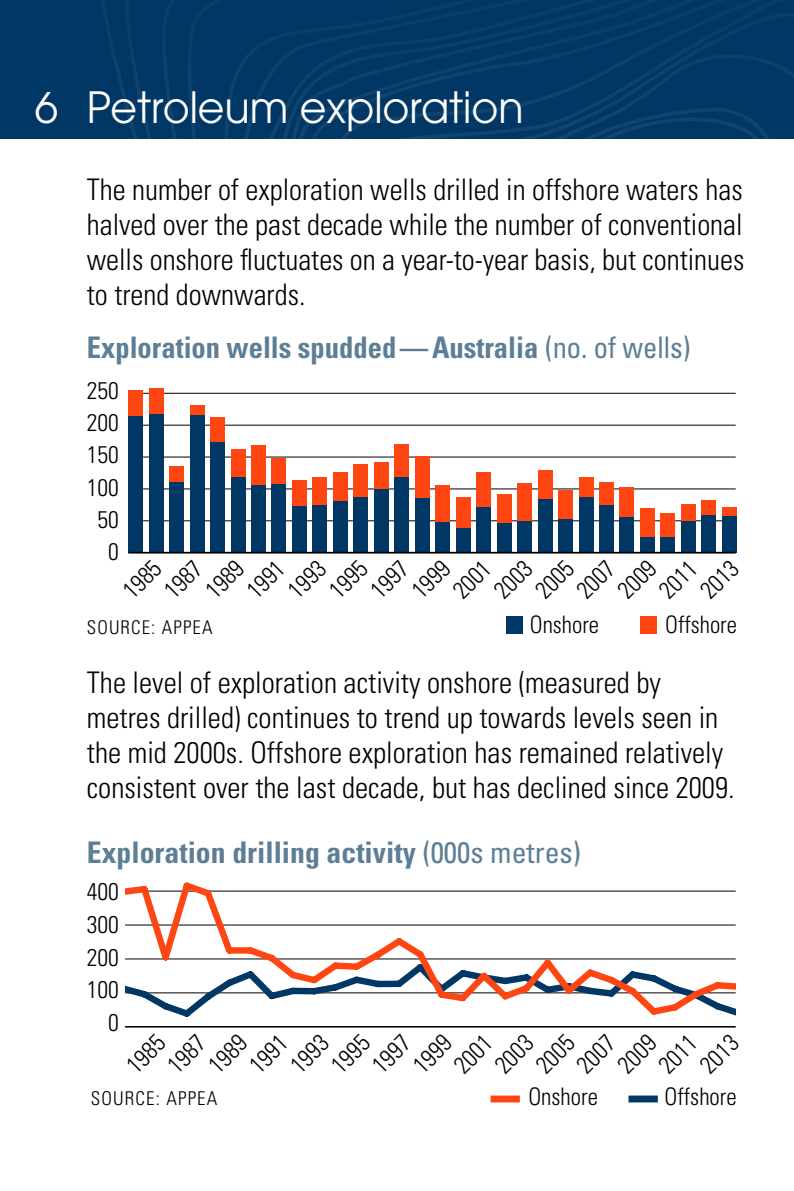
<style>
.page{position:relative;width:794px;height:1191px;background:#fff}
.page>*{position:absolute;margin:0;border:0;box-sizing:border-box;transform-origin:0 0}
.t1{font:42.7px "Avant Garde";color:#fff;scale:.96 1}
.t2{font:42px "Avant Garde";color:#fff}
.t3{font:300 condensed 29.75px/35px "Univers LT Std";color:#000;text-align:justify}
.t4{font:700 condensed 29.75px "Univers LT Std";color:#5d7e95;scale:.96 1}
.t5{font:700 condensed 29.75px "Univers LT Std";color:#5d7e95}
.t6{font:300 condensed 24.15px "Univers LT Std";color:#000}
.t7{font:300 condensed 24.15px "Univers LT Std";color:#000;scale:.96 1}
.t8{font:300 condensed 18.9px "Univers LT Std";letter-spacing:.06em;color:#000}
.s1{font-weight:400}
</style>
<div class="page">
<svg style="left:0;top:0;width:794px;height:139px;background:#023865"></svg>
<hr style="left:128px;top:520px;width:607px;height:1px;background:#000">
<hr style="left:128px;top:488px;width:607px;height:1px;background:#000">
<hr style="left:128px;top:456px;width:607px;height:1px;background:#000">
<hr style="left:128px;top:424px;width:607px;height:2px;background:#000">
<hr style="left:128px;top:393px;width:607px;height:1px;background:#000">
<div style="left:128px;top:390px;width:15px;height:26px;background:#ff4612"></div>
<div style="left:149px;top:388px;width:14px;height:27px;background:#ff4612"></div>
<div style="left:169px;top:466px;width:15px;height:17px;background:#ff4612"></div>
<div style="left:190px;top:405px;width:14px;height:10px;background:#ff4612"></div>
<div style="left:210px;top:417px;width:15px;height:25px;background:#ff4612"></div>
<div style="left:231px;top:450px;width:14px;height:28px;background:#ff4612"></div>
<div style="left:251px;top:445px;width:15px;height:40px;background:#ff4612"></div>
<div style="left:272px;top:459px;width:14px;height:25px;background:#ff4612"></div>
<div style="left:292px;top:480px;width:15px;height:26px;background:#ff4612"></div>
<div style="left:312px;top:477px;width:15px;height:28px;background:#ff4612"></div>
<div style="left:333px;top:472px;width:15px;height:29px;background:#ff4612"></div>
<div style="left:353px;top:464px;width:15px;height:33px;background:#ff4612"></div>
<div style="left:374px;top:462px;width:15px;height:27px;background:#ff4612"></div>
<div style="left:394px;top:445px;width:15px;height:33px;background:#ff4612"></div>
<div style="left:415px;top:457px;width:14px;height:42px;background:#ff4612"></div>
<div style="left:435px;top:485px;width:15px;height:37px;background:#ff4612"></div>
<div style="left:456px;top:497px;width:14px;height:32px;background:#ff4612"></div>
<div style="left:476px;top:472px;width:15px;height:36px;background:#ff4612"></div>
<div style="left:497px;top:494px;width:14px;height:30px;background:#ff4612"></div>
<div style="left:517px;top:483px;width:15px;height:38px;background:#ff4612"></div>
<div style="left:538px;top:470px;width:14px;height:29px;background:#ff4612"></div>
<div style="left:558px;top:490px;width:15px;height:30px;background:#ff4612"></div>
<div style="left:578px;top:477px;width:15px;height:20px;background:#ff4612"></div>
<div style="left:599px;top:482px;width:15px;height:24px;background:#ff4612"></div>
<div style="left:619px;top:487px;width:15px;height:30px;background:#ff4612"></div>
<div style="left:640px;top:508px;width:15px;height:30px;background:#ff4612"></div>
<div style="left:660px;top:513px;width:15px;height:25px;background:#ff4612"></div>
<div style="left:681px;top:504px;width:15px;height:18px;background:#ff4612"></div>
<div style="left:701px;top:500px;width:15px;height:15px;background:#ff4612"></div>
<div style="left:128px;top:416px;width:15px;height:137px;background:#003764"></div>
<div style="left:149px;top:415px;width:14px;height:138px;background:#003764"></div>
<div style="left:169px;top:483px;width:15px;height:70px;background:#003764"></div>
<div style="left:190px;top:415px;width:14px;height:138px;background:#003764"></div>
<div style="left:210px;top:442px;width:15px;height:111px;background:#003764"></div>
<div style="left:231px;top:478px;width:14px;height:75px;background:#003764"></div>
<div style="left:251px;top:485px;width:15px;height:68px;background:#003764"></div>
<div style="left:272px;top:484px;width:14px;height:69px;background:#003764"></div>
<div style="left:292px;top:506px;width:15px;height:47px;background:#003764"></div>
<div style="left:312px;top:505px;width:15px;height:48px;background:#003764"></div>
<div style="left:333px;top:501px;width:15px;height:52px;background:#003764"></div>
<div style="left:353px;top:497px;width:15px;height:56px;background:#003764"></div>
<div style="left:374px;top:489px;width:15px;height:64px;background:#003764"></div>
<div style="left:394px;top:478px;width:15px;height:75px;background:#003764"></div>
<div style="left:415px;top:499px;width:14px;height:54px;background:#003764"></div>
<div style="left:435px;top:522px;width:15px;height:31px;background:#003764"></div>
<div style="left:456px;top:529px;width:14px;height:24px;background:#003764"></div>
<div style="left:476px;top:508px;width:15px;height:45px;background:#003764"></div>
<div style="left:497px;top:524px;width:14px;height:29px;background:#003764"></div>
<div style="left:517px;top:521px;width:15px;height:32px;background:#003764"></div>
<div style="left:538px;top:499px;width:14px;height:54px;background:#003764"></div>
<div style="left:558px;top:520px;width:15px;height:33px;background:#003764"></div>
<div style="left:578px;top:497px;width:15px;height:56px;background:#003764"></div>
<div style="left:599px;top:506px;width:15px;height:47px;background:#003764"></div>
<div style="left:619px;top:517px;width:15px;height:36px;background:#003764"></div>
<div style="left:640px;top:538px;width:15px;height:15px;background:#003764"></div>
<div style="left:660px;top:538px;width:15px;height:15px;background:#003764"></div>
<div style="left:681px;top:522px;width:15px;height:31px;background:#003764"></div>
<div style="left:701px;top:515px;width:15px;height:38px;background:#003764"></div>
<div style="left:722px;top:507px;width:15px;height:10px;background:#ff4612"></div>
<div style="left:722px;top:516px;width:15px;height:37px;background:#003764"></div>
<div style="left:506px;top:617px;width:17px;height:17px;background:#003764"></div>
<div style="left:640px;top:617px;width:17px;height:17px;background:#ff4612"></div>
<hr style="left:128px;top:552px;width:607px;height:1px;background:#000">
<hr style="left:125px;top:1026px;width:610px;height:1px;background:#000">
<div style="left:490px;top:1095px;width:30px;height:7px;background:#ff4612"></div>
<div style="left:628px;top:1095px;width:30px;height:7px;background:#003764"></div>
<svg style="left:125px;top:882px;width:610px;height:135px"></svg>
<h2 class="t2" style="left:35px;top:82px;width:25px">6</h2>
<h1 class="t1" style="left:87px;top:82px;width:456px">Petroleum exploration</h1>
<p class="t3" style="left:87px;top:172px;width:659px">The number of exploration wells drilled in offshore waters has halved over the past decade while the number of conventional wells onshore fluctuates on a year-to-year basis, but continues to trend downwards.</p>
<p class="t4" style="left:87px;top:329px;width:630px">Exploration wells spudded—Australia <span class="s1">(no. of wells)</span></p>
<p class="t6" style="left:87px;top:376px;width:33px">250</p>
<p class="t6" style="left:87px;top:408px;width:33px">200</p>
<p class="t6" style="left:87px;top:440px;width:33px">150</p>
<p class="t6" style="left:87px;top:472px;width:33px">100</p>
<p class="t6" style="left:97px;top:505px;width:23px">50</p>
<p class="t6" style="left:108px;top:537px;width:12px">0</p>
<p class="t6" style="left:117px;top:584px;width:44px;rotate:-45deg">1985</p>
<p class="t6" style="left:158px;top:584px;width:44px;rotate:-45deg">1987</p>
<p class="t6" style="left:199px;top:584px;width:44px;rotate:-45deg">1989</p>
<p class="t6" style="left:240px;top:584px;width:44px;rotate:-45deg">1991</p>
<p class="t6" style="left:282px;top:584px;width:44px;rotate:-45deg">1993</p>
<p class="t6" style="left:323px;top:584px;width:44px;rotate:-45deg">1995</p>
<p class="t6" style="left:364px;top:584px;width:44px;rotate:-45deg">1997</p>
<p class="t6" style="left:405px;top:584px;width:44px;rotate:-45deg">1999</p>
<p class="t6" style="left:447px;top:584px;width:44px;rotate:-45deg">2001</p>
<p class="t6" style="left:488px;top:584px;width:44px;rotate:-45deg">2003</p>
<p class="t6" style="left:529px;top:584px;width:44px;rotate:-45deg">2005</p>
<p class="t6" style="left:570px;top:584px;width:44px;rotate:-45deg">2007</p>
<p class="t6" style="left:611px;top:584px;width:44px;rotate:-45deg">2009</p>
<p class="t6" style="left:653px;top:584px;width:44px;rotate:-45deg">2011</p>
<p class="t6" style="left:694px;top:584px;width:44px;rotate:-45deg">2013</p>
<p class="t7" style="left:530px;top:610px;width:74px">Onshore</p>
<p class="t7" style="left:665px;top:610px;width:76px">Offshore</p>
<p class="t3" style="left:87px;top:664px;width:649px;text-align:left">The level of exploration activity onshore (measured by metres drilled) continues to trend up towards levels seen in the mid 2000s. Offshore exploration has remained relatively consistent over the last decade, but has declined since 2009.</p>
<p class="t5" style="left:87px;top:834px;width:496px">Exploration drilling activity <span class="s1">(000s metres)</span></p>
<p class="t8" style="left:87px;top:615px;width:127px">SOURCE: APPEA</p>
<p class="t6" style="left:87px;top:877px;width:34px">400</p>
<p class="t6" style="left:87px;top:910px;width:34px">300</p>
<p class="t6" style="left:87px;top:942px;width:34px">200</p>
<p class="t6" style="left:87px;top:975px;width:34px">100</p>
<p class="t6" style="left:108px;top:1008px;width:12px">0</p>
<p class="t6" style="left:120px;top:1059px;width:44px;rotate:-45deg">1985</p>
<p class="t6" style="left:161px;top:1059px;width:44px;rotate:-45deg">1987</p>
<p class="t6" style="left:202px;top:1059px;width:44px;rotate:-45deg">1989</p>
<p class="t6" style="left:243px;top:1059px;width:44px;rotate:-45deg">1991</p>
<p class="t6" style="left:284px;top:1059px;width:44px;rotate:-45deg">1993</p>
<p class="t6" style="left:325px;top:1059px;width:44px;rotate:-45deg">1995</p>
<p class="t6" style="left:366px;top:1059px;width:44px;rotate:-45deg">1997</p>
<p class="t6" style="left:407px;top:1059px;width:44px;rotate:-45deg">1999</p>
<p class="t6" style="left:448px;top:1059px;width:44px;rotate:-45deg">2001</p>
<p class="t6" style="left:489px;top:1059px;width:44px;rotate:-45deg">2003</p>
<p class="t6" style="left:530px;top:1059px;width:44px;rotate:-45deg">2005</p>
<p class="t6" style="left:570px;top:1059px;width:44px;rotate:-45deg">2007</p>
<p class="t6" style="left:611px;top:1059px;width:44px;rotate:-45deg">2009</p>
<p class="t6" style="left:652px;top:1059px;width:44px;rotate:-45deg">2011</p>
<p class="t6" style="left:694px;top:1059px;width:44px;rotate:-45deg">2013</p>
<p class="t7" style="left:528px;top:1081px;width:74px">Onshore</p>
<p class="t7" style="left:664px;top:1081px;width:77px">Offshore</p>
<p class="t8" style="left:91px;top:1087px;width:128px">SOURCE: APPEA</p>
</div>
